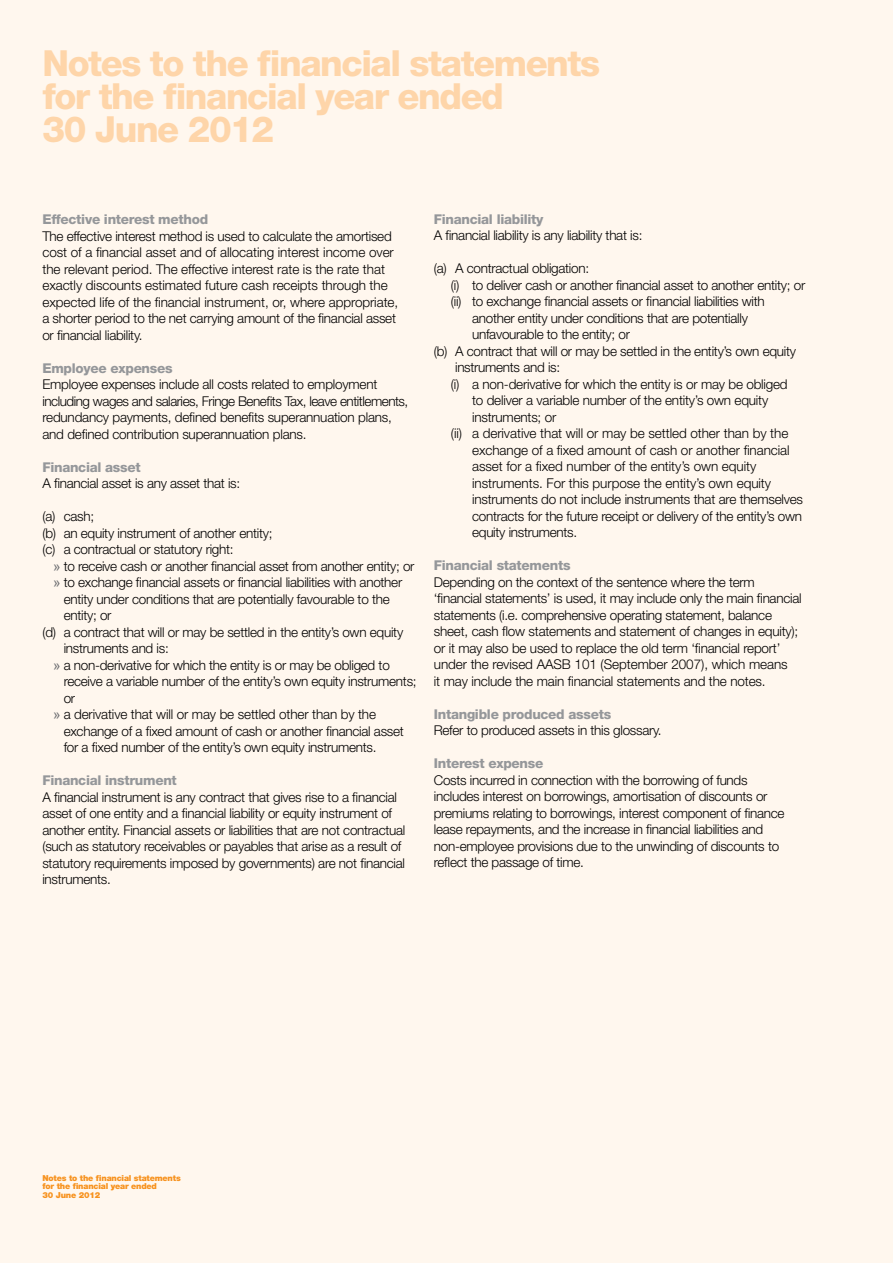
<style>
.page{position:relative;width:893px;height:1263px;background:#fff7ee}
.page>*{position:absolute;margin:0;border:0;box-sizing:border-box;transform-origin:0 0}
.t1{font:800 36px/33px "Helvetica Neue LT Std";letter-spacing:-.04em;color:#fed5a9}
.t2{font:300 13.5px/16.5px "Helvetica Neue LT Std";letter-spacing:-.02em;color:#000}
.t3{font:800 13.5px "Helvetica Neue LT Std";letter-spacing:-.02em;color:#95979a}
.t4{font:900 8.25px/8.2px "Helvetica Neue LT Std";letter-spacing:-.02em;color:#f7921e}
.s1{font-family:"Arial";font-weight:400;color:#6d6e71}
</style>
<div class="page">
<h1 class="t1" style="left:43px;top:46px;width:559px">Notes to the financial statements for the financial year ended<br>30 June 2012</h1>
<p class="t3" style="left:42px;top:211px;width:167px">Effective interest method</p>
<p class="t2" style="left:42px;top:227px;width:357px">The effective interest method is used to calculate the amortised cost of a financial asset and of allocating interest income over the relevant period. The effective interest rate is the rate that exactly discounts estimated future cash receipts through the expected life of the financial instrument, or, where appropriate, a shorter period to the net carrying amount of the financial asset or financial liability.</p>
<p class="t3" style="left:42px;top:360px;width:132px">Employee expenses</p>
<p class="t2" style="left:42px;top:376px;width:367px">Employee expenses include all costs related to employment including wages and salaries, Fringe Benefits Tax, leave entitlements, redundancy payments, defined benefits superannuation plans, and defined contribution superannuation plans.</p>
<p class="t3" style="left:42px;top:459px;width:100px">Financial asset</p>
<p class="t2" style="left:42px;top:475px;width:199px">A financial asset is any asset that is:</p>
<p class="t2" style="left:42px;top:508px;width:232px">(a) cash;<br>(b) an equity instrument of another entity; (c) a contractual or statutory right:</p>
<p class="t2" style="left:53px;top:557px;width:363px"><span class="s1">»</span> to receive cash or another financial asset from another entity; or</p>
<p class="t2" style="left:53px;top:574px;width:351px"><span class="s1">»</span> to exchange financial assets or financial liabilities with another</p>
<p class="t2" style="left:64px;top:590px;width:328px">entity under conditions that are potentially favourable to the</p>
<p class="t2" style="left:64px;top:607px;width:49px">entity; or</p>
<p class="t2" style="left:42px;top:623px;width:362px">(d) a contract that will or may be settled in the entity’s own equity</p>
<p class="t2" style="left:64px;top:640px;width:107px">instruments and is:</p>
<p class="t2" style="left:53px;top:656px;width:338px"><span class="s1">»</span> a non‑derivative for which the entity is or may be obliged to</p>
<p class="t2" style="left:64px;top:673px;width:354px">receive a variable number of the entity’s own equity instruments;</p>
<p class="t2" style="left:64px;top:689px;width:13px">or</p>
<p class="t2" style="left:53px;top:706px;width:325px"><span class="s1">»</span> a derivative that will or may be settled other than by the</p>
<p class="t2" style="left:64px;top:722px;width:342px">exchange of a fixed amount of cash or another financial asset</p>
<p class="t2" style="left:64px;top:739px;width:314px">for a fixed number of the entity’s own equity instruments.</p>
<p class="t3" style="left:42px;top:772px;width:136px">Financial instrument</p>
<p class="t2" style="left:42px;top:788px;width:364px">A financial instrument is any contract that gives rise to a financial asset of one entity and a financial liability or equity instrument of another entity. Financial assets or liabilities that are not contractual (such as statutory receivables or payables that arise as a result of statutory requirements imposed by governments) are not financial instruments.</p>
<p class="t3" style="left:434px;top:211px;width:111px">Financial liability</p>
<p class="t2" style="left:434px;top:227px;width:210px">A financial liability is any liability that is:</p>
<p class="t2" style="left:434px;top:260px;width:157px">(a) A contractual obligation:</p>
<p class="t2" style="left:451px;top:277px;width:356px">(i) to deliver cash or another financial asset to another entity; or</p>
<p class="t2" style="left:451px;top:293px;width:315px">(ii) to exchange financial assets or financial liabilities with</p>
<p class="t2" style="left:472px;top:310px;width:277px">another entity under conditions that are potentially</p>
<p class="t2" style="left:472px;top:326px;width:159px">unfavourable to the entity; or</p>
<p class="t2" style="left:434px;top:343px;width:364px">(b) A contract that will or may be settled in the entity’s own equity</p>
<p class="t2" style="left:455px;top:359px;width:107px">instruments and is:</p>
<p class="t2" style="left:451px;top:376px;width:338px">(i) a non-derivative for which the entity is or may be obliged</p>
<p class="t2" style="left:472px;top:392px;width:298px">to deliver a variable number of the entity’s own equity</p>
<p class="t2" style="left:472px;top:409px;width:86px">instruments; or</p>
<p class="t2" style="left:451px;top:425px;width:339px">(ii) a derivative that will or may be settled other than by the</p>
<p class="t2" style="left:472px;top:442px;width:319px">exchange of a fixed amount of cash or another financial</p>
<p class="t2" style="left:472px;top:458px;width:286px">asset for a fixed number of the entity’s own equity</p>
<p class="t2" style="left:472px;top:475px;width:300px">instruments. For this purpose the entity’s own equity</p>
<p class="t2" style="left:472px;top:491px;width:332px">instruments do not include instruments that are themselves</p>
<p class="t2" style="left:472px;top:508px;width:331px">contracts for the future receipt or delivery of the entity’s own</p>
<p class="t2" style="left:472px;top:524px;width:107px">equity instruments.</p>
<p class="t3" style="left:434px;top:557px;width:138px">Financial statements</p>
<p class="t2" style="left:434px;top:573px;width:369px">Depending on the context of the sentence where the term ‘financial statements’ is used, it may include only the main financial statements (i.e. comprehensive operating statement, balance sheet, cash flow statements and statement of changes in equity); or it may also be used to replace the old term ‘financial report’ under the revised AASB 101 (September 2007), which means<br>it may include the main financial statements and the notes.</p>
<p class="t3" style="left:434px;top:706px;width:179px">Intangible produced assets</p>
<p class="t2" style="left:434px;top:722px;width:229px">Refer to produced assets in this glossary.</p>
<p class="t3" style="left:434px;top:755px;width:111px">Interest expense</p>
<p class="t2" style="left:434px;top:771px;width:352px">Costs incurred in connection with the borrowing of funds includes interest on borrowings, amortisation of discounts or premiums relating to borrowings, interest component of finance lease repayments, and the increase in financial liabilities and non‑employee provisions due to the unwinding of discounts to reflect the passage of time.</p>
<p class="t4" style="left:43px;top:1174px;width:140px">Notes to the financial statements for the financial year ended<br>30 June 2012</p>
</div>
